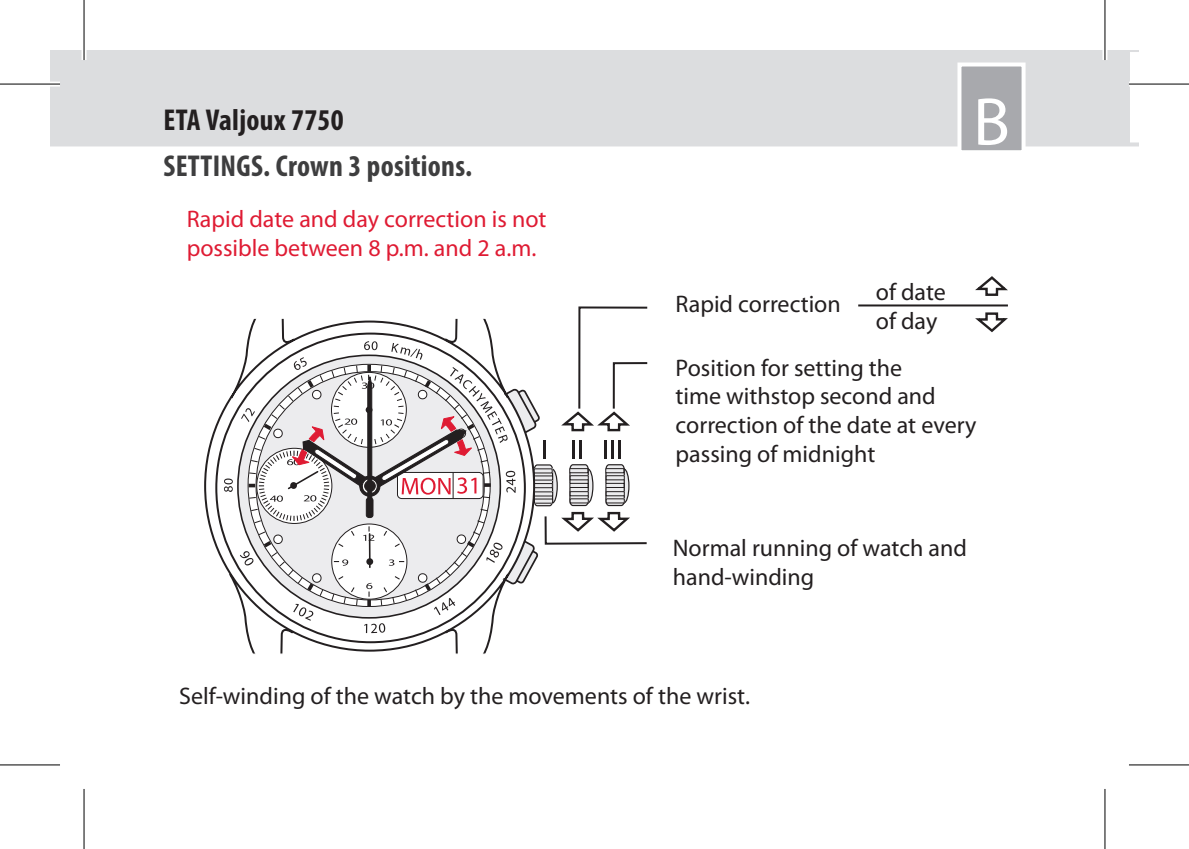
<style>
.page{position:relative;width:1189px;height:849px;background:#fff}
.page>*{position:absolute;margin:0;border:0;box-sizing:border-box;transform-origin:0 0}
.t1{font:68px "Myriad Pro";color:#fff}
.t2{font:700 condensed 30.4px "Myriad Pro";letter-spacing:.01em;color:#3e3e3f}
.t3{font:700 condensed 30.4px "Myriad Pro";letter-spacing:.01em;color:#231f20}
.t4{font:24px/28.8px "Myriad Pro";color:#231f20}
.t5{font:24px/28.8px "Myriad Pro";color:#df1b33}
</style>
<div class="page">
<div style="left:50px;top:50px;width:1079px;height:96px;background:#dcdddf"></div>
<div style="left:957px;top:62px;width:68px;height:92px;background:#a8a9ad;border:4px solid #fff"></div>
<svg style="left:204px;top:377px;width:288px;height:276px"></svg>
<svg style="left:216px;top:333px;width:309px;height:309px"></svg>
<svg style="left:224px;top:479px;width:9px;height:13px"></svg>
<svg style="left:240px;top:305px;width:408px;height:328px"></svg>
<hr style="left:858px;top:304px;width:150px;height:2px;background:#231f20">
<svg style="left:975px;top:276px;width:33px;height:20px"></svg>
<svg style="left:975px;top:312px;width:33px;height:21px"></svg>
<div style="left:0;top:82px;width:60px;height:5px;background:#fff"></div>
<div style="left:1128px;top:82px;width:60px;height:5px;background:#fff"></div>
<svg style="left:0;top:765px;width:60px;height:1px"></svg>
<svg style="left:1129px;top:765px;width:59px;height:1px"></svg>
<hr style="left:82px;top:0;width:4px;height:60px;background:#fff">
<svg style="left:1102px;top:0;width:5px;height:60px"></svg>
<svg style="left:1105px;top:789px;width:1px;height:59px"></svg>
<hr style="left:0;top:83px;width:60px;height:2px;background:#000">
<hr style="left:1128px;top:83px;width:60px;height:2px;background:#000">
<hr style="left:0;top:764px;width:60px;height:1px;background:#000">
<hr style="left:1128px;top:764px;width:60px;height:1px;background:#000">
<hr style="left:83px;top:0;width:2px;height:60px;background:#000">
<hr style="left:83px;top:788px;width:2px;height:60px;background:#000">
<hr style="left:1104px;top:0;width:1px;height:60px;background:#000">
<hr style="left:1104px;top:788px;width:1px;height:60px;background:#000">
<p class="t3" style="left:163px;top:101px;width:182px">ETA Valjoux 7750</p>
<p class="t2" style="left:163px;top:147px;width:310px">SETTINGS. Crown 3 positions.</p>
<p class="t5" style="left:187px;top:204px;width:361px">Rapid date and day correction is not possible between 8 p.m. and 2 a.m.</p>
<h1 class="t1" style="left:973px;top:80px;width:38px">B</h1>
<p class="t4" style="left:875px;top:277px;width:72px">of date of day</p>
<p class="t4" style="left:675px;top:352px;width:302px">Position for setting the<br>time with stop second and correction of the date at every passing of midnight</p>
<p class="t4" style="left:675px;top:289px;width:167px">Rapid correction</p>
<p class="t4" style="left:672px;top:533px;width:288px">Normal running of watch and hand-winding</p>
<p class="t4" style="left:179px;top:681px;width:570px">Self-winding of the watch by the movements of the wrist.</p>
</div>
